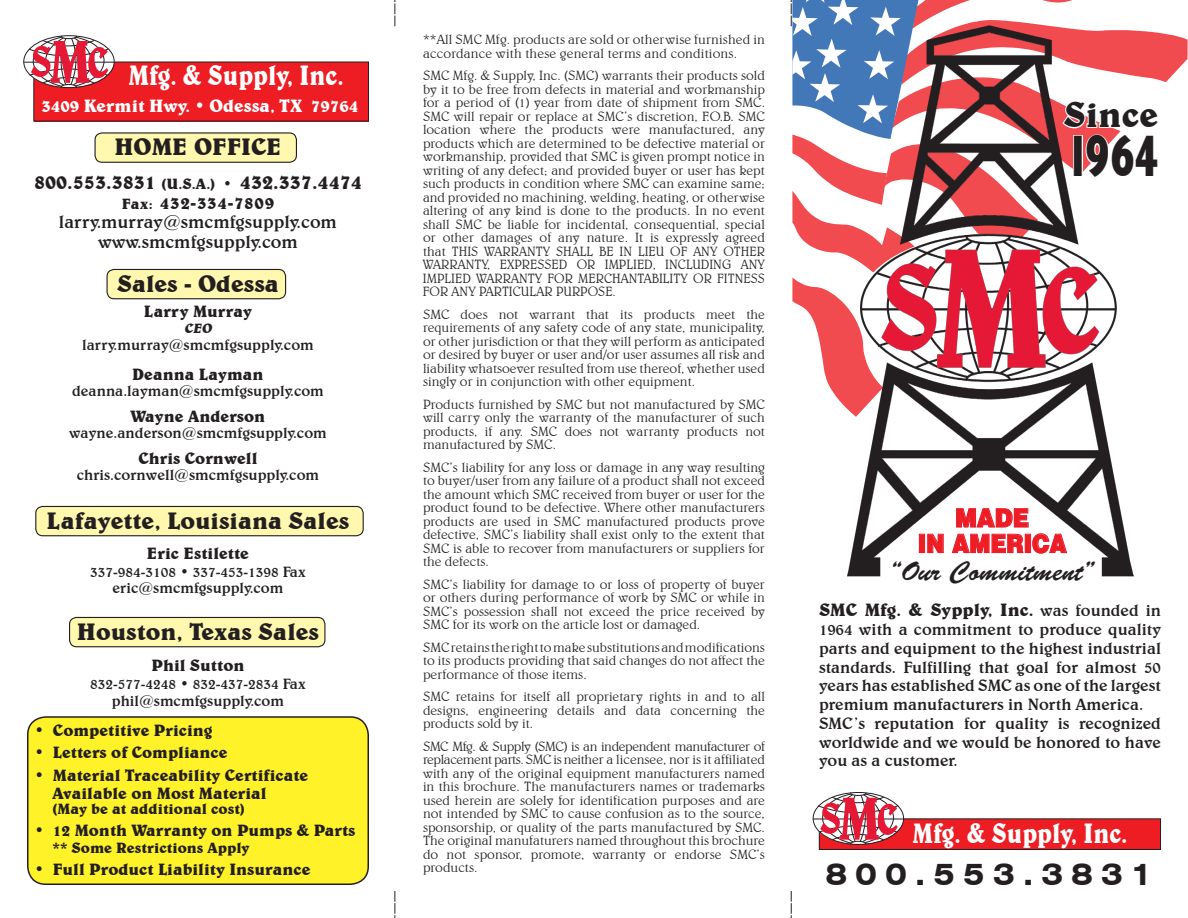
<style>
.page{position:relative;width:1188px;height:918px;background:#fff}
.page>*{position:absolute;margin:0;border:0;box-sizing:border-box;transform-origin:0 0}
.t1{font:700 condensed 58.5px "Humanist 521 BT Xtra";color:#231f20;scale:.75 1}
.t2{font:700 36px "Belwe BT";color:#231f20}
.t3{font:700 expanded 30px "Swiss 721 BT";letter-spacing:.26em;color:#231f20}
.t4{font:700 28.35px "Belwe BT";color:#fff;scale:.85 1}
.t5{font:27px "Brush Script Std";color:#231f20}
.t6{font:900 25.5px/25.5px "Helvetica";color:#ee1d23;text-align:center;scale:.9 1}
.t7{font:700 24px "Belwe BT";color:#231f20}
.t8{font:700 21px "Belwe BT";color:#231f20}
.t9{font:500 18px/19.5px "Belwe BT";color:#231f20;text-align:center}
.t10{font:700 18px "Belwe BT";color:#231f20}
.t11{font:700 18px "Belwe BT";color:#fff}
.t12{font:500 16.5px/18.8px "Belwe BT";color:#231f20}
.t13{font:700 16.5px/18px "Belwe BT";color:#231f20}
.t14{font:500 15px/16.5px "Belwe BT";color:#231f20;text-align:center}
.t15{font:700 15px "Belwe BT";color:#231f20}
.t16{font:300 13.5px/13.5px "Belwe BT";color:#231f20;text-align:justify}
.t17{font:italic 700 13.5px "Belwe BT";color:#231f20}
.s1{font-size:15px}
.s2{font-weight:700;font-size:15px}
.s3{font-weight:700}
.s4{font-weight:500;font-size:16.5px}
</style>
<div class="page">
<div style="left:70px;top:617px;width:255px;height:30px;background:#fff8ae;border-radius:7px"></div>
<div style="left:69px;top:617px;width:257px;height:30px;border:1px solid #231f20;border-radius:7px"></div>
<img style="left:847px;top:417px;width:286px;height:159px">
<div style="left:819px;top:819px;width:342px;height:30px;background:#ee1d23"></div>
<div style="left:819px;top:818px;width:342px;height:32px;border:1px solid #231f20"></div>
<svg style="left:813px;top:792px;width:91px;height:53px"></svg>
<div style="left:919px;top:534px;width:6px;height:19px;border:1px solid #e51836"></div>
<svg style="left:927px;top:534px;width:17px;height:19px"></svg>
<svg style="left:952px;top:508px;width:115px;height:46px"></svg>
<div style="left:28px;top:717px;width:340px;height:167px;background:#fff229;border-radius:18px"></div>
<div style="left:27px;top:716px;width:342px;height:169px;border:2px solid #231f20;border-radius:18px"></div>
<div style="left:36px;top:506px;width:327px;height:30px;background:#fff8ae;border-radius:7px"></div>
<div style="left:35px;top:506px;width:329px;height:30px;border:1px solid #231f20;border-radius:7px"></div>
<div style="left:107px;top:269px;width:179px;height:30px;background:#fff8ae;border-radius:7px"></div>
<div style="left:107px;top:269px;width:179px;height:30px;border:1px solid #231f20;border-radius:7px"></div>
<div style="left:95px;top:133px;width:201px;height:29px;background:#fff8ae;border-radius:7px"></div>
<div style="left:95px;top:132px;width:202px;height:31px;border:1px solid #231f20;border-radius:7px"></div>
<div style="left:34px;top:62px;width:335px;height:59px;background:#ee1d23"></div>
<svg style="left:23px;top:35px;width:91px;height:53px"></svg>
<svg style="left:395px;top:0;width:1px;height:26px"></svg>
<svg style="left:791px;top:0;width:397px;height:417px"></svg>
<svg style="left:395px;top:891px;width:1px;height:27px"></svg>
<svg style="left:791px;top:891px;width:1px;height:27px"></svg>
<h3 class="t4" style="left:128px;top:57px;width:255px">Mfg. &amp; Supply, Inc.</h3>
<h3 class="t11" style="left:41px;top:94px;width:318px">3409 Kermit Hwy. • Odessa, TX 79764</h3>
<h3 class="t7" style="left:114px;top:131px;width:169px">HOME OFFICE</h3>
<h3 class="t8" style="left:34px;top:169px;width:329px">800.553.3831 <span class="s1">(U.S.A.) •</span> 432.337.4474</h3>
<h3 class="t9" style="left:59px;top:193px;width:280px"><span class="s2">Fax:</span> <span class="s3">432-334-7809 </span>larry.murray@smcmfgsupply.com www.smcmfgsupply.com</h3>
<h3 class="t7" style="left:117px;top:268px;width:163px">Sales - odessa</h3>
<p class="t13" style="left:144px;top:302px;width:110px">Larry Murray</p>
<p class="t17" style="left:184px;top:320px;width:32px">CEO</p>
<p class="t14" style="left:82px;top:336px;width:233px">larry.murray@smcmfgsupply.com</p>
<p class="t13" style="left:132px;top:365px;width:133px">Deanna Layman</p>
<p class="t14" style="left:72px;top:383px;width:253px">deanna.layman@smcmfgsupply.com</p>
<p class="t13" style="left:131px;top:407px;width:136px">Wayne Anderson</p>
<p class="t14" style="left:69px;top:425px;width:259px">wayne.anderson@smcmfgsupply.com</p>
<p class="t13" style="left:138px;top:449px;width:121px">Chris Cornwell</p>
<p class="t14" style="left:77px;top:467px;width:244px">chris.cornwell@smcmfgsupply.com</p>
<h3 class="t7" style="left:47px;top:505px;width:304px">Lafayette, Louisiana Sales</h3>
<p class="t13" style="left:147px;top:544px;width:104px">Eric Estilette</p>
<p class="t14" style="left:90px;top:563px;width:217px">337-984-3108 • 337-453-1398 Fax eric@smcmfgsupply.com</p>
<h3 class="t7" style="left:77px;top:617px;width:244px">Houston, Texas Sales</h3>
<p class="t13" style="left:152px;top:656px;width:94px">Phil Sutton</p>
<p class="t14" style="left:90px;top:675px;width:217px">832-577-4248 • 832-437-2834 Fax phil@smcmfgsupply.com</p>
<p class="t13" style="left:34px;top:721px;width:180px">• Competitive Pricing</p>
<p class="t13" style="left:34px;top:743px;width:195px">• Letters of Compliance</p>
<p class="t13" style="left:53px;top:766px;width:257px;text-indent:-18px">• Material Traceability Certificate<br>Available on Most Material</p>
<p class="t15" style="left:52px;top:799px;width:194px">(May be at additional cost)</p>
<p class="t13" style="left:34px;top:821px;width:323px">• 12 Month Warranty on Pumps &amp; Parts</p>
<p class="t15" style="left:52px;top:838px;width:199px">** Some Restrictions Apply</p>
<p class="t13" style="left:34px;top:860px;width:277px">• Full Product Liability Insurance</p>
<p class="t16" style="left:423px;top:32px;width:343px">**All SMC Mfg. products are sold or otherwise furnished in accordance with these general terms and conditions.</p>
<p class="t16" style="left:423px;top:68px;width:344px">SMC Mfg. &amp; Supply, Inc. (SMC) warrants their products sold by it to be free from defects in material and workmanship for a period of (1) year from date of shipment from SMC.<br>SMC will repair or replace at SMC’s discretion, F.O.B. SMC location where the products were manufactured, any products which are determined to be defective material or workmanship, provided that SMC is given prompt notice in writing of any defect; and provided buyer or user has kept such products in condition where SMC can examine same; and provided no machining, welding, heating, or otherwise altering of any kind is done to the products. In no event shall SMC be liable for incidental, consequential, special or other damages of any nature. It is expressly agreed that THIS WARRANTY SHALL BE IN LIEU OF ANY OTHER WARRANTY, EXPRESSED OR IMPLIED, INCLUDING ANY IMPLIED WARRANTY FOR MERCHANTABILITY OR FITNESS FOR ANY PARTICULAR PURPOSE.</p>
<p class="t16" style="left:423px;top:307px;width:343px">SMC does not warrant that its products meet the requirements of any safety code of any state, municipality, or other jurisdiction or that they will perform as anticipated or desired by buyer or user and/or user assumes all risk and liability whatsoever resulted from use thereof, whether used singly or in conjunction with other equipment.</p>
<p class="t16" style="left:423px;top:397px;width:344px">Products furnished by SMC but not manufactured by SMC will carry only the warranty of the manufacturer of such products, if any. SMC does not warranty products not manufactured by SMC.</p>
<p class="t16" style="left:423px;top:460px;width:344px">SMC’s liability for any loss or damage in any way resulting to buyer/user from any failure of a product shall not exceed the amount which SMC received from buyer or user for the product found to be defective. Where other manufacturers products are used in SMC manufactured products prove defective, SMC’s liability shall exist only to the extent that SMC is able to recover from manufacturers or suppliers for the defects.</p>
<p class="t16" style="left:423px;top:577px;width:344px">SMC’s liability for damage to or loss of property of buyer or others during performance of work by SMC or while in SMC’s possession shall not exceed the price received by SMC for its work on the article lost or damaged.</p>
<p class="t16" style="left:423px;top:640px;width:343px">SMC retains the right to make substitutions and modifications to its products providing that said changes do not affect the performance of those items.</p>
<p class="t16" style="left:423px;top:689px;width:344px">SMC retains for itself all proprietary rights in and to all designs, engineering details and data concerning the products sold by it.</p>
<p class="t16" style="left:423px;top:739px;width:344px">SMC Mfg. &amp; Supply (SMC) is an independent manufacturer of replacement parts. SMC is neither a licensee, nor is it affiliated with any of the original equipment manufacturers named in this brochure. The manufacturers names or trademarks used herein are solely for identification purposes and are not intended by SMC to cause confusion as to the source, sponsorship, or quality of the parts manufactured by SMC.<br>The original manufaturers named throughout this brochure do not sponsor, promote, warranty or endorse SMC’s products.</p>
<h2 class="t2" style="left:1064px;top:92px;width:96px">Since</h2>
<h1 class="t1" style="left:1072px;top:120px;width:117px">1964</h1>
<h3 class="t6" style="left:918px;top:505px;width:167px">MADE<br>IN AMERICA</h3>
<h3 class="t5" style="left:889px;top:556px;width:208px">“Our Commitment”</h3>
<h3 class="t10" style="left:819px;top:599px;width:343px">SMC Mfg. &amp; Sypply, Inc. <span class="s4">was founded in</span></h3>
<p class="t12" style="left:819px;top:620px;width:344px">1964 with a commitment to produce quality parts and equipment to the highest industrial standards. Fulfilling that goal for almost 50 years has established SMC as one of the largest premium manufacturers in North America.<br>SMC’s reputation for quality is recognized worldwide and we would be honored to have you as a customer.</p>
<h3 class="t4" style="left:912px;top:815px;width:255px">Mfg. &amp; Supply, Inc.</h3>
<h3 class="t3" style="left:826px;top:856px;width:329px">800.553.3831</h3>
</div>
